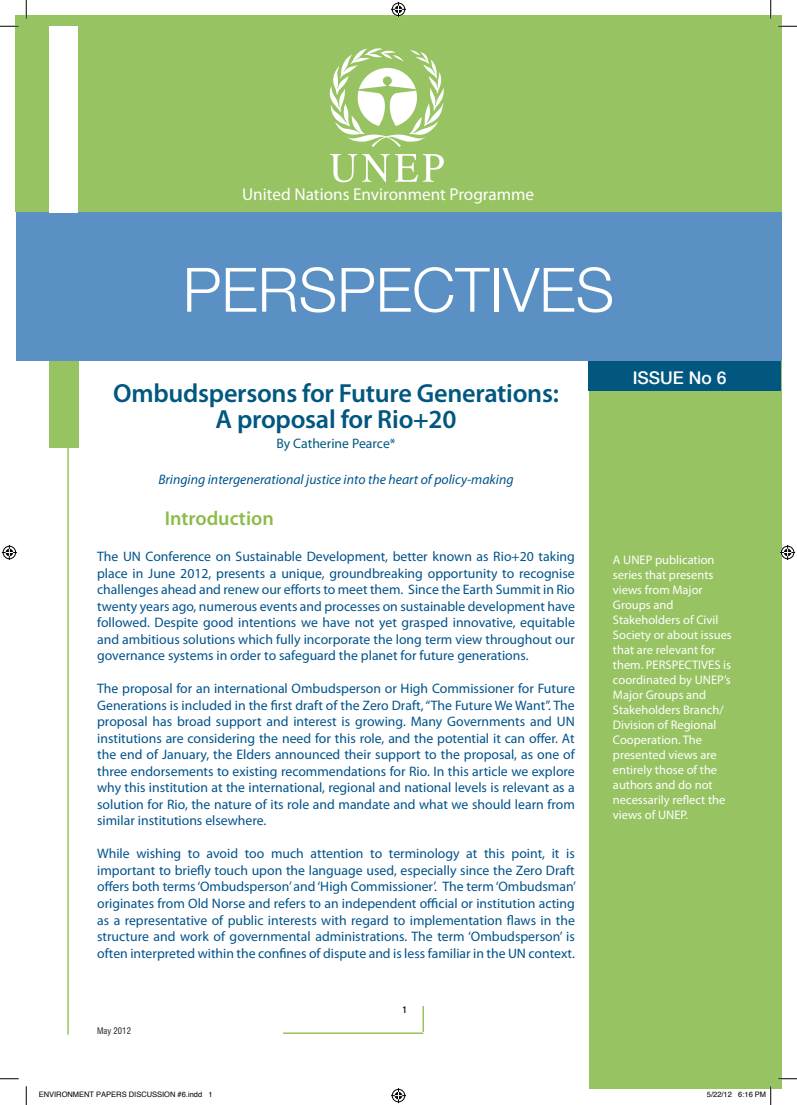
<style>
.page{position:relative;width:797px;height:1105px;background:#fff}
.page>*{position:absolute;margin:0;border:0;box-sizing:border-box;transform-origin:0 0}
.t1{font:300 61.25px "Helvetica Neue";color:#fff}
.t2{font:600 26.25px "Myriad Pro";letter-spacing:-.01em;color:#015780}
.Header_1{font:600 20px "Myriad Pro";color:#8cbc4a}
.t3{font:500 17.5px "Helvetica Neue";color:#fff}
.t4{font:17.25px "Myriad Pro";color:#fff}
.Body_Main{font:13.75px/16.5px "Myriad Pro";color:#01538c;text-align:justify}
.Body_Main-2{font:italic 13.75px "Myriad Pro";color:#01538c}
.t5{font:13.75px "Myriad Pro";color:#015780}
.t6{font:12.5px/15px "Myriad Pro";color:#fff}
.t7{font:condensed 8.75px "Swiss 721 BT";color:#231f20}
.t8{font:7.5px "Helvetica";color:#000}
</style>
<div class="page">
<hr style="left:283px;top:1033px;width:140px;height:1px;background:#97c362">
<hr style="left:422px;top:1006px;width:2px;height:26px;background:#97c362">
<hr style="left:68px;top:72px;width:1px;height:962px;background:#97c362">
<div style="left:50px;top:296px;width:29px;height:152px;background:#97c362"></div>
<div style="left:16px;top:16px;width:709px;height:196px;background:#97c362"></div>
<svg style="left:329px;top:48px;width:115px;height:99px"></svg>
<svg style="left:330px;top:154px;width:114px;height:28px"></svg>
<div style="left:588px;top:16px;width:193px;height:1073px;background:#97c362"></div>
<div style="left:16px;top:212px;width:765px;height:149px;background:#5b90c4"></div>
<div style="left:49px;top:26px;width:29px;height:186px;background:#fff"></div>
<div style="left:588px;top:361px;width:193px;height:29px;background:#015780"></div>
<svg style="left:0;top:25px;width:19px;height:2px"></svg>
<svg style="left:778px;top:25px;width:19px;height:2px"></svg>
<svg style="left:0;top:1078px;width:19px;height:1px"></svg>
<svg style="left:778px;top:1078px;width:19px;height:1px"></svg>
<svg style="left:25px;top:0;width:2px;height:19px"></svg>
<svg style="left:25px;top:1086px;width:2px;height:19px"></svg>
<svg style="left:770px;top:0;width:1px;height:19px"></svg>
<svg style="left:391px;top:2px;width:15px;height:15px"></svg>
<svg style="left:391px;top:1088px;width:15px;height:15px"></svg>
<svg style="left:2px;top:545px;width:15px;height:15px"></svg>
<svg style="left:780px;top:545px;width:15px;height:15px"></svg>
<svg style="left:770px;top:1086px;width:1px;height:19px"></svg>
<p class="t4" style="left:242px;top:184px;width:293px">United Nations Environment Programme</p>
<p class="t1" style="left:183px;top:240px;width:433px">PERSPECTIVES</p>
<p class="t2" style="left:113px;top:376px;width:447px">Ombudspersons for Future Generations:</p>
<p class="t2" style="left:215px;top:402px;width:242px">A proposal for Rio+20</p>
<p class="t5" style="left:276px;top:435px;width:121px">By Catherine Pearce*</p>
<p class="Body_Main-2" style="left:158px;top:471px;width:357px">Bringing intergenerational justice into the heart of policy-making</p>
<p class="Header_1" style="left:165px;top:505px;width:111px">Introduction</p>
<p class="Body_Main" style="left:97px;top:548px;width:479px">The UN Conference on Sustainable Development, better known as Rio+20 taking place in June 2012, presents a unique, groundbreaking opportunity to recognise challenges ahead and renew our efforts to meet them. Since the Earth Summit in Rio twenty years ago, numerous events and processes on sustainable development have followed. Despite good intentions we have not yet grasped innovative, equitable and ambitious solutions which fully incorporate the long term view throughout our governance systems in order to safeguard the planet for future generations.</p>
<p class="Body_Main" style="left:97px;top:680px;width:479px">The proposal for an international Ombudsperson or High Commissioner for Future Generations is included in the first draft of the Zero Draft, “The Future We Want”. The proposal has broad support and interest is growing. Many Governments and UN institutions are considering the need for this role, and the potential it can offer. At the end of January, the Elders announced their support to the proposal, as one of three endorsements to existing recommendations for Rio. In this article we explore why this institution at the international, regional and national levels is relevant as a solution for Rio, the nature of its role and mandate and what we should learn from similar institutions elsewhere.</p>
<p class="Body_Main" style="left:97px;top:845px;width:480px">While wishing to avoid too much attention to terminology at this point, it is important to briefly touch upon the language used, especially since the Zero Draft offers both terms ‘Ombudsperson’ and ‘High Commissioner’. The term ‘Ombudsman’ originates from Old Norse and refers to an independent official or institution acting as a representative of public interests with regard to implementation flaws in the structure and work of governmental administrations. The term ‘Ombudsperson’ is often interpreted within the confines of dispute and is less familiar in the UN context.</p>
<p class="t7" style="left:97px;top:1026px;width:35px">May 2012</p>
<p class="t7" style="left:402px;top:1004px;width:6px">1</p>
<p class="t3" style="left:632px;top:364px;width:95px">ISSUE No 6</p>
<p class="t6" style="left:613px;top:552px;width:120px">A UNEP publication series that presents views from Major<br>Groups and<br>Stakeholders of Civil<br>Society or about issues that are relevant for them. PERSPECTIVES is coordinated by UNEP’s<br>Major Groups and<br>Stakeholders Branch/<br>Division of Regional<br>Cooperation. The presented views are entirely those of the authors and do not necessarily reflect the views of UNEP.</p>
<p class="t8" style="left:39px;top:1089px;width:175px">ENVIRONMENT PAPERS DISCUSSION #6.indd 1</p>
<p class="t8" style="left:707px;top:1089px;width:61px">5/22/12 6:16 PM</p>
</div>
